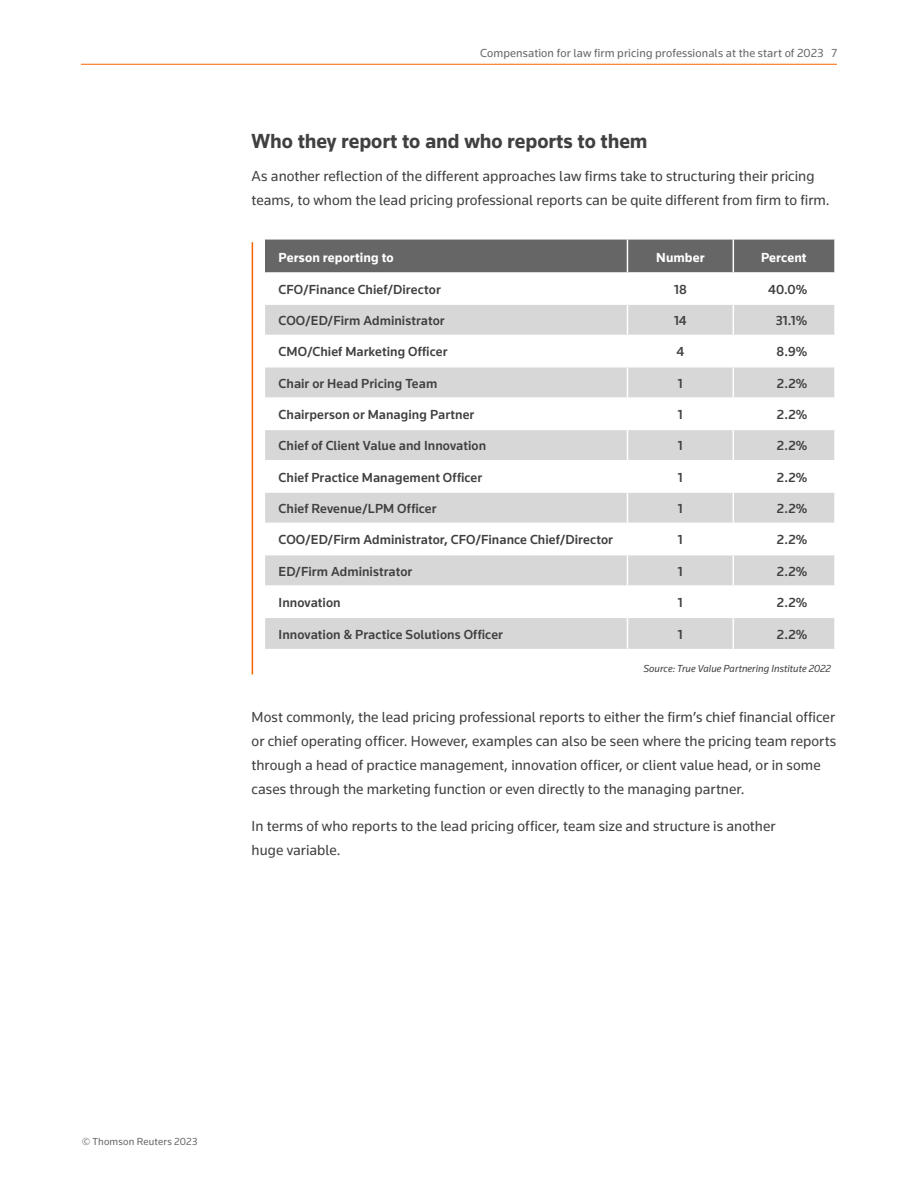
<style>
.page{position:relative;width:918px;height:1188px;background:#fff}
.page>*{position:absolute;margin:0;border:0;box-sizing:border-box;transform-origin:0 0}
.Body_heading{font:700 21px "Knowledge 2017";color:#404040}
.Body_copy{font:15px/24px "Knowledge 2017";letter-spacing:.005em;color:#404040}
.Body_copy-2{font:500 13.5px "Knowledge 2017";letter-spacing:.005em;color:#404040}
.Body_copy-3{font:700 13.5px "Knowledge 2017";letter-spacing:.01em;color:#fff}
.t1{font:12px "Knowledge 2017";letter-spacing:.01em;color:#666}
.Body_copy-4{font:italic 10.5px "Knowledge 2017";letter-spacing:.005em;color:#404040}
.t2{font:10.5px "Knowledge 2017";letter-spacing:.015em;color:#666}
</style>
<div class="page">
<hr style="left:81px;top:64px;width:756px;height:1px;background:#fa6400">
<div style="left:265px;top:239px;width:362px;height:34px;background:#666"></div>
<div style="left:628px;top:240px;width:206px;height:32px;background:#666"></div>
<svg style="left:265px;top:305px;width:569px;height:344px;fill:#d7d7d7"></svg>
<hr style="left:627px;top:305px;width:1px;height:30px;background:#fff">
<hr style="left:627px;top:336px;width:1px;height:30px;background:#fff">
<hr style="left:265px;top:239px;width:362px;height:1px;background:#fff">
<hr style="left:265px;top:272px;width:362px;height:1px;background:#fff">
<hr style="left:265px;top:335px;width:362px;height:1px;background:#fff">
<hr style="left:627px;top:335px;width:106px;height:1px;background:#fff">
<hr style="left:733px;top:335px;width:101px;height:1px;background:#fff">
<hr style="left:627px;top:366px;width:106px;height:2px;background:#fff">
<hr style="left:733px;top:366px;width:101px;height:2px;background:#fff">
<hr style="left:627px;top:397px;width:106px;height:2px;background:#fff">
<hr style="left:733px;top:397px;width:101px;height:2px;background:#fff">
<hr style="left:627px;top:429px;width:106px;height:1px;background:#fff">
<hr style="left:733px;top:429px;width:101px;height:1px;background:#fff">
<hr style="left:627px;top:460px;width:106px;height:1px;background:#fff">
<hr style="left:733px;top:460px;width:101px;height:1px;background:#fff">
<hr style="left:627px;top:491px;width:106px;height:2px;background:#fff">
<hr style="left:733px;top:491px;width:101px;height:2px;background:#fff">
<hr style="left:627px;top:523px;width:106px;height:1px;background:#fff">
<hr style="left:733px;top:523px;width:101px;height:1px;background:#fff">
<hr style="left:627px;top:554px;width:106px;height:1px;background:#fff">
<hr style="left:733px;top:554px;width:101px;height:1px;background:#fff">
<hr style="left:627px;top:585px;width:106px;height:2px;background:#fff">
<hr style="left:733px;top:585px;width:101px;height:2px;background:#fff">
<hr style="left:627px;top:617px;width:106px;height:1px;background:#fff">
<hr style="left:733px;top:617px;width:101px;height:1px;background:#fff">
<hr style="left:265px;top:366px;width:362px;height:2px;background:#fff">
<svg style="left:627px;top:368px;width:1px;height:29px"></svg>
<hr style="left:265px;top:397px;width:362px;height:2px;background:#fff">
<hr style="left:627px;top:399px;width:1px;height:30px;background:#fff">
<hr style="left:265px;top:429px;width:362px;height:1px;background:#fff">
<hr style="left:627px;top:430px;width:1px;height:30px;background:#fff">
<hr style="left:265px;top:460px;width:362px;height:1px;background:#fff">
<hr style="left:627px;top:461px;width:1px;height:30px;background:#fff">
<hr style="left:265px;top:491px;width:362px;height:2px;background:#fff">
<hr style="left:627px;top:493px;width:1px;height:30px;background:#fff">
<hr style="left:265px;top:523px;width:362px;height:1px;background:#fff">
<hr style="left:627px;top:524px;width:1px;height:30px;background:#fff">
<hr style="left:265px;top:554px;width:362px;height:1px;background:#fff">
<hr style="left:627px;top:555px;width:1px;height:30px;background:#fff">
<hr style="left:265px;top:585px;width:362px;height:2px;background:#fff">
<hr style="left:627px;top:587px;width:1px;height:30px;background:#fff">
<hr style="left:265px;top:617px;width:362px;height:1px;background:#fff">
<hr style="left:627px;top:618px;width:1px;height:31px;background:#fff">
<hr style="left:733px;top:239px;width:1px;height:34px;background:#fff">
<hr style="left:733px;top:305px;width:1px;height:30px;background:#fff">
<hr style="left:733px;top:336px;width:1px;height:30px;background:#fff">
<svg style="left:733px;top:368px;width:1px;height:29px"></svg>
<hr style="left:733px;top:399px;width:1px;height:30px;background:#fff">
<hr style="left:733px;top:430px;width:1px;height:30px;background:#fff">
<hr style="left:733px;top:461px;width:1px;height:30px;background:#fff">
<hr style="left:733px;top:493px;width:1px;height:30px;background:#fff">
<hr style="left:733px;top:524px;width:1px;height:30px;background:#fff">
<hr style="left:733px;top:555px;width:1px;height:30px;background:#fff">
<hr style="left:733px;top:587px;width:1px;height:30px;background:#fff">
<hr style="left:733px;top:618px;width:1px;height:31px;background:#fff">
<hr style="left:252px;top:242px;width:1px;height:432px;background:#fa6400">
<p class="t1" style="left:480px;top:45px;width:358px">Compensation for law firm pricing professionals at the start of 2023 7</p>
<p class="Body_heading" style="left:252px;top:128px;width:397px">Who they report to and who reports to them</p>
<p class="Body_copy" style="left:252px;top:164px;width:580px">As another reflection of the different approaches law firms take to structuring their pricing teams, to whom the lead pricing professional reports can be quite different from firm to firm.</p>
<p class="Body_copy-3" style="left:279px;top:249px;width:117px">Person reporting to</p>
<p class="Body_copy-3" style="left:656px;top:249px;width:50px">Number</p>
<p class="Body_copy-3" style="left:761px;top:249px;width:47px">Percent</p>
<p class="Body_copy-2" style="left:279px;top:281px;width:164px">CFO/Finance Chief/Director</p>
<p class="Body_copy-2" style="left:674px;top:281px;width:14px">18</p>
<p class="Body_copy-2" style="left:768px;top:281px;width:41px">40.0%</p>
<p class="Body_copy-2" style="left:279px;top:312px;width:167px">COO/ED/Firm Administrator</p>
<p class="Body_copy-2" style="left:674px;top:312px;width:14px">14</p>
<p class="Body_copy-2" style="left:776px;top:312px;width:33px">31.1%</p>
<p class="Body_copy-2" style="left:279px;top:344px;width:170px">CMO/Chief Marketing Officer</p>
<p class="Body_copy-2" style="left:677px;top:344px;width:9px">4</p>
<p class="Body_copy-2" style="left:777px;top:344px;width:32px">8.9%</p>
<p class="Body_copy-2" style="left:279px;top:375px;width:160px">Chair or Head Pricing Team</p>
<p class="Body_copy-2" style="left:678px;top:375px;width:6px">1</p>
<p class="Body_copy-2" style="left:777px;top:375px;width:32px">2.2%</p>
<p class="Body_copy-2" style="left:279px;top:406px;width:197px">Chairperson or Managing Partner</p>
<p class="Body_copy-2" style="left:678px;top:406px;width:6px">1</p>
<p class="Body_copy-2" style="left:777px;top:406px;width:32px">2.2%</p>
<p class="Body_copy-2" style="left:279px;top:437px;width:209px">Chief of Client Value and Innovation</p>
<p class="Body_copy-2" style="left:678px;top:437px;width:6px">1</p>
<p class="Body_copy-2" style="left:777px;top:437px;width:32px">2.2%</p>
<p class="Body_copy-2" style="left:279px;top:469px;width:205px">Chief Practice Management Officer</p>
<p class="Body_copy-2" style="left:678px;top:469px;width:6px">1</p>
<p class="Body_copy-2" style="left:777px;top:469px;width:32px">2.2%</p>
<p class="Body_copy-2" style="left:279px;top:500px;width:159px">Chief Revenue/LPM Officer</p>
<p class="Body_copy-2" style="left:678px;top:500px;width:6px">1</p>
<p class="Body_copy-2" style="left:777px;top:500px;width:32px">2.2%</p>
<p class="Body_copy-2" style="left:279px;top:531px;width:336px">COO/ED/Firm Administrator, CFO/Finance Chief/Director</p>
<p class="Body_copy-2" style="left:678px;top:531px;width:6px">1</p>
<p class="Body_copy-2" style="left:777px;top:531px;width:32px">2.2%</p>
<p class="Body_copy-2" style="left:279px;top:563px;width:135px">ED/Firm Administrator</p>
<p class="Body_copy-2" style="left:678px;top:563px;width:6px">1</p>
<p class="Body_copy-2" style="left:777px;top:563px;width:32px">2.2%</p>
<p class="Body_copy-2" style="left:279px;top:594px;width:64px">Innovation</p>
<p class="Body_copy-2" style="left:678px;top:594px;width:6px">1</p>
<p class="Body_copy-2" style="left:777px;top:594px;width:32px">2.2%</p>
<p class="Body_copy-2" style="left:279px;top:626px;width:226px">Innovation &amp; Practice Solutions Officer</p>
<p class="Body_copy-2" style="left:678px;top:626px;width:6px">1</p>
<p class="Body_copy-2" style="left:777px;top:626px;width:32px">2.2%</p>
<p class="Body_copy-4" style="left:644px;top:662px;width:189px">Source: True Value Partnering Institute 2022</p>
<p class="Body_copy" style="left:252px;top:705px;width:586px">Most commonly, the lead pricing professional reports to either the firm’s chief financial officer or chief operating officer. However, examples can also be seen where the pricing team reports through a head of practice management, innovation officer, or client value head, or in some cases through the marketing function or even directly to the managing partner.</p>
<p class="Body_copy" style="left:252px;top:814px;width:525px">In terms of who reports to the lead pricing officer, team size and structure is another huge variable.</p>
<p class="t2" style="left:82px;top:1136px;width:117px">© Thomson Reuters 2023</p>
</div>
